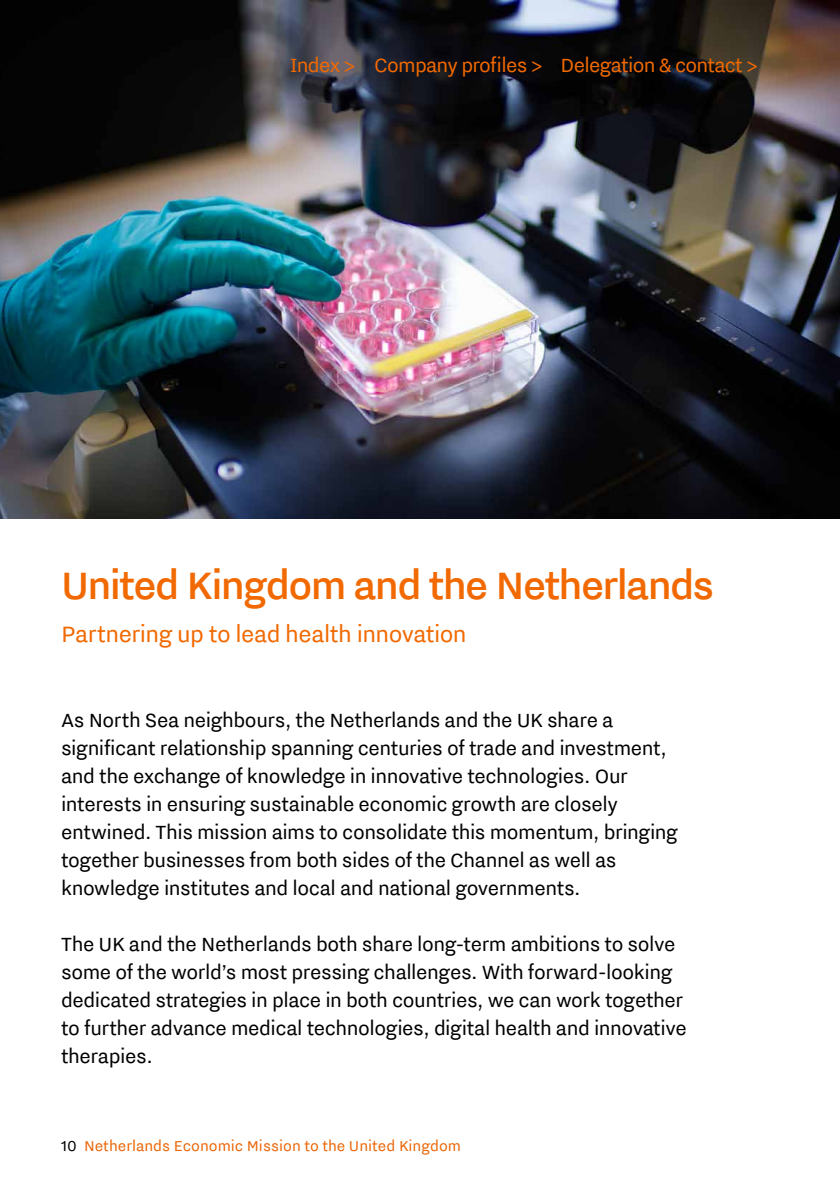
<style>
.page{position:relative;width:840px;height:1191px;background:#fff}
.page>*{position:absolute;margin:0;border:0;box-sizing:border-box;transform-origin:0 0}
.NLB_Heading_leading{font:500 48px "NL Nitti Grotesk";letter-spacing:-.035em;color:#f16900}
.CP_Subheading{font:28px "NL Nitti Grotesk";letter-spacing:-.02em;color:#f16900}
.CP_Body_text{font:24px/28px "NL Nitti Grotesk";letter-spacing:-.02em;color:#000}
.t1{font:24px "NL Nitti Grotesk";letter-spacing:-.03em;color:#f16900}
.t2{font:18px "NL Nitti Grotesk";color:#ec6608}
.s1{color:#000}
</style>
<div class="page">
<img style="left:0;top:0;width:839px;height:519px">
<p class="t1" style="left:290px;top:51px;width:469px">Index &gt; Company profiles &gt; Delegation &amp; contact &gt;</p>
<h1 class="NLB_Heading_leading" style="left:61px;top:557px;width:654px">United Kingdom and the Netherlands</h1>
<p class="CP_Subheading" style="left:61px;top:618px;width:407px">Partnering up to lead health innovation</p>
<p class="CP_Body_text" style="left:61px;top:705px;width:618px">As North Sea neighbours, the Netherlands and the UK share a significant relationship spanning centuries of trade and investment, and the exchange of knowledge in innovative technologies. Our interests in ensuring sustainable economic growth are closely entwined. This mission aims to consolidate this momentum, bringing together businesses from both sides of the Channel as well as knowledge institutes and local and national governments.</p>
<p class="CP_Body_text" style="left:61px;top:929px;width:626px">The UK and the Netherlands both share long-term ambitions to solve some of the world’s most pressing challenges. With forward-looking dedicated strategies in place in both countries, we can work together to further advance medical technologies, digital health and innovative therapies.</p>
<p class="t2" style="left:61px;top:1135px;width:401px"><span class="s1">10</span> Netherlands Economic Mission to the United Kingdom</p>
</div>
